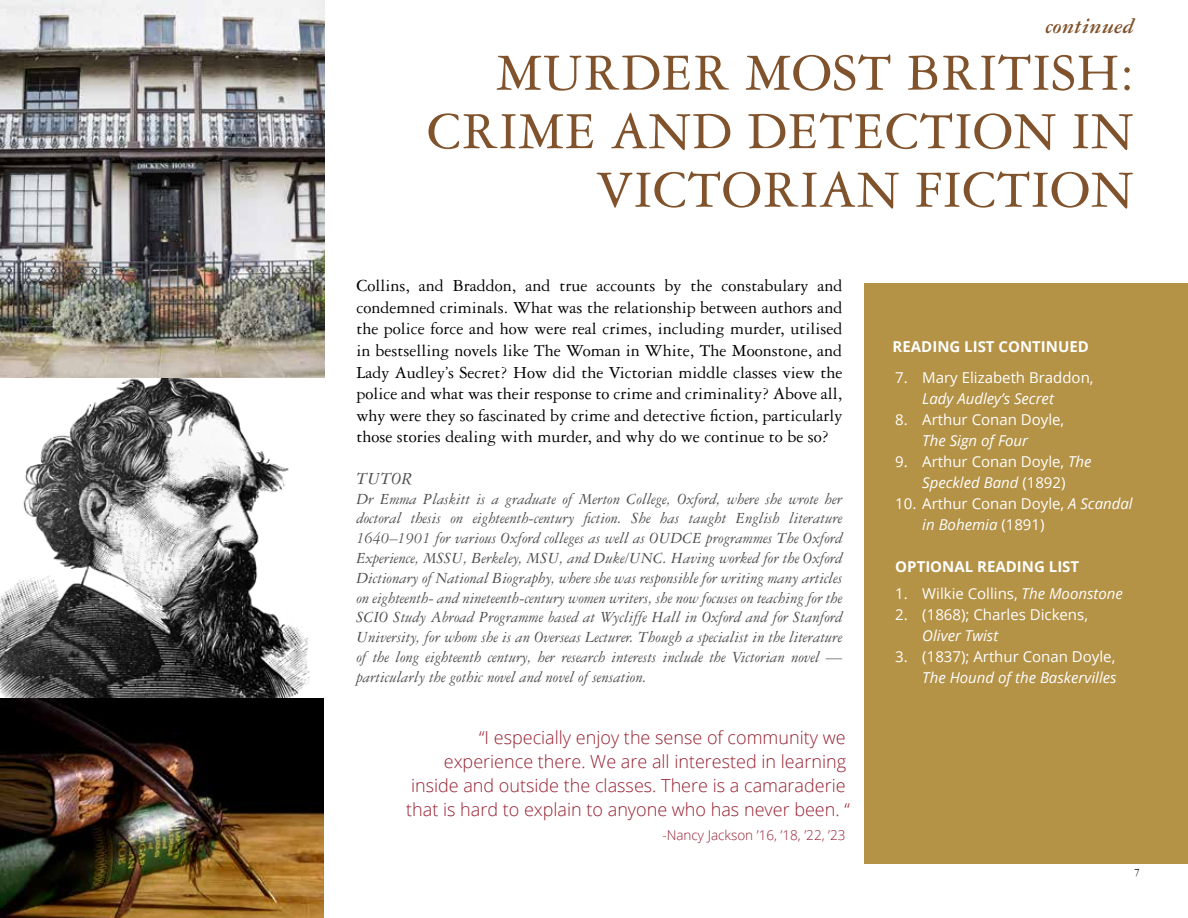
<style>
.page{position:relative;width:1188px;height:918px;background:#fff}
.page>*{position:absolute;margin:0;border:0;box-sizing:border-box;transform-origin:0 0}
.t1{font:55.5px/58.5px "Garamond 3 LT Std";letter-spacing:.01em;color:#80532c;text-align:right}
.t2{font:italic 700 22.5px "Garamond 3 LT Std";color:#80532c}
.t3{font:18px/21.6px "Garamond 3 LT Std";color:#000;text-align:justify}
.t4{font:300 18px/24px "Open Sans";color:#962030;text-align:right}
.t5{font:italic 18px "Garamond 3 LT Std";color:#4d4d4f}
.t6{font:italic 16.5px/19.8px "Garamond 3 LT Std";color:#4d4d4f;text-align:justify}
.t7{font:15px/21px "Open Sans";color:#fff;text-align:center}
.t8{font:italic 15px "Open Sans";color:#fff}
.t9{font:700 15px "Open Sans";color:#fff}
.t10{font:300 13.5px "Open Sans";color:#962031}
.t11{font:12px "Garamond 3 LT Std";color:#000}
.s1{font-style:italic}
</style>
<div class="page">
<img style="left:0;top:378px;width:324px;height:321px">
<div style="left:864px;top:284px;width:324px;height:580px;background:#b49246"></div>
<img style="left:0;top:699px;width:324px;height:219px">
<img style="left:0;top:0;width:324px;height:378px">
<h2 class="t2" style="left:1045px;top:14px;width:90px">continued</h2>
<h1 class="t1" style="left:427px;top:44px;width:708px">MURDER MOST BRITISH:<br>CRIME AND DETECTION IN<br>VICTORIAN FICTION</h1>
<p class="t3" style="left:356px;top:275px;width:488px">Collins, and Braddon, and true accounts by the constabulary and condemned criminals. What was the relationship between authors and the police force and how were real crimes, including murder, utilised in bestselling novels like The Woman in White, The Moonstone, and Lady Audley’s Secret? How did the Victorian middle classes view the police and what was their response to crime and criminality? Above all, why were they so fascinated by crime and detective fiction, particularly those stories dealing with murder, and why do we continue to be so?</p>
<p class="t5" style="left:356px;top:469px;width:57px">TUTOR</p>
<p class="t6" style="left:356px;top:489px;width:488px">Dr Emma Plaskitt is a graduate of Merton College, Oxford, where she wrote her doctoral thesis on eighteenth-century fiction. She has taught English literature 1640–1901 for various Oxford colleges as well as OUDCE programmes The Oxford Experience, MSSU, Berkeley, MSU, and Duke/UNC. Having worked for the Oxford Dictionary of National Biography, where she was responsible for writing many articles on eighteenth- and nineteenth-century women writers, she now focuses on teaching for the SCIO Study Abroad Programme based at Wycliffe Hall in Oxford and for Stanford University, for whom she is an Overseas Lecturer. Though a specialist in the literature of the long eighteenth century, her research interests include the Victorian novel — particularly the gothic novel and novel of sensation.</p>
<p class="t4" style="left:406px;top:725px;width:445px">“I especially enjoy the sense of community we experience there. We are all interested in learning inside and outside the classes. There is a camaraderie that is hard to explain to anyone who has never been. “</p>
<p class="t10" style="left:662px;top:826px;width:185px">-Nancy Jackson ’16, ’18, ’22, ’23</p>
<p class="t9" style="left:893px;top:336px;width:198px">READING LIST CONTINUED</p>
<p class="t7" style="left:895px;top:366px;width:200px">7. Mary Elizabeth Braddon,</p>
<p class="t8" style="left:922px;top:388px;width:133px">Lady Audley’s Secret</p>
<p class="t7" style="left:895px;top:408px;width:170px">8. Arthur Conan Doyle,</p>
<p class="t8" style="left:922px;top:430px;width:107px">The Sign of Four</p>
<p class="t7" style="left:895px;top:450px;width:198px">9. Arthur Conan Doyle, <span class="s1">The<br>Speckled Band</span> (1892)</p>
<p class="t7" style="left:922px;top:492px;width:212px;text-align:left;text-indent:-27px">10. Arthur Conan Doyle, <span class="s1">A Scandal in Bohemia</span> (1891)</p>
<p class="t9" style="left:895px;top:556px;width:185px">OPTIONAL READING LIST</p>
<p class="t7" style="left:895px;top:583px;width:229px">1. Wilkie Collins, <span class="s1">The Moonstone</span></p>
<p class="t7" style="left:895px;top:604px;width:194px">2. (1868); Charles Dickens,</p>
<p class="t8" style="left:922px;top:626px;width:77px">Oliver Twist</p>
<p class="t7" style="left:895px;top:646px;width:222px">3. (1837); Arthur Conan Doyle,</p>
<p class="t8" style="left:922px;top:668px;width:196px">The Hound of the Baskervilles</p>
<p class="t11" style="left:1134px;top:866px;width:7px">7</p>
</div>
